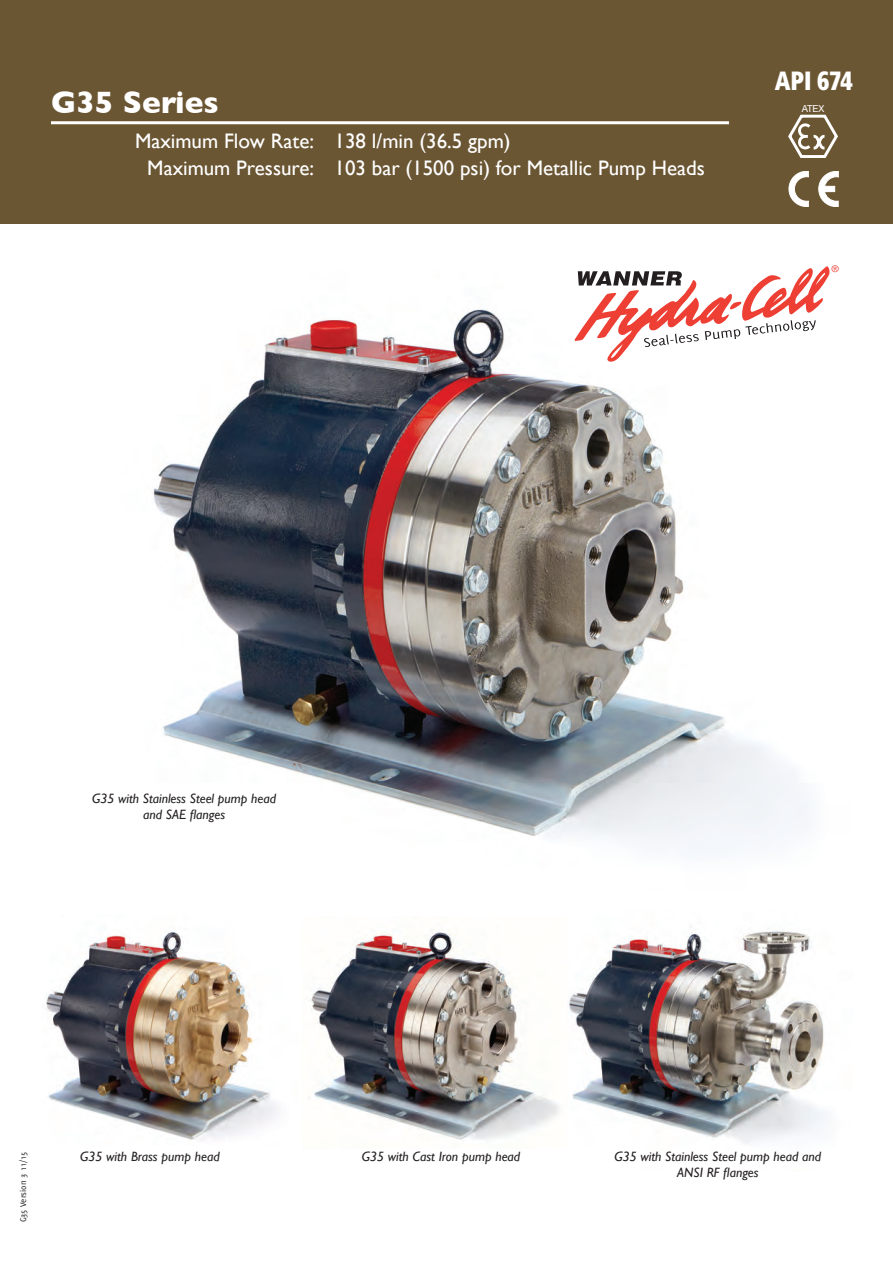
<style>
.page{position:relative;width:893px;height:1263px;background:#fff}
.page>*{position:absolute;margin:0;border:0;box-sizing:border-box;transform-origin:0 0}
.t1{font:700 31.5px "Gill Sans";color:#fff}
.t2{font:900 condensed 26.4px "Frutiger";letter-spacing:-.015em;color:#fff;scale:.9 1}
.t3{font:21px "Gill Sans";color:#fff}
.t4{font:italic 13.5px/16.5px "Gill Sans";color:#231f20;text-align:center}
.t5{font:9.6px "Helvetica Neue";color:#fff}
.t6{font:9px "Delicious";color:#231f20}
</style>
<div class="page">
<img style="left:153px;top:309px;width:658px;height:546px">
<img style="left:46px;top:931px;width:232px;height:209px">
<img style="left:308px;top:929px;width:251px;height:211px">
<img style="left:569px;top:926px;width:258px;height:217px">
<svg style="left:574px;top:265px;width:265px;height:97px"></svg>
<div style="left:0;top:0;width:893px;height:223px;background:#6b5633"></div>
<hr style="left:51px;top:121px;width:678px;height:3px;background:#fff">
<svg style="left:788px;top:115px;width:50px;height:43px"></svg>
<svg style="left:819px;top:171px;width:19px;height:36px"></svg>
<svg style="left:789px;top:171px;width:19px;height:36px"></svg>
<p class="t1" style="left:51px;top:84px;width:169px">G35 Series</p>
<p class="t3" style="left:135px;top:128px;width:377px">Maximum Flow Rate: 138 l/min (36.5 gpm)</p>
<p class="t3" style="left:147px;top:155px;width:559px">Maximum Pressure: 103 bar (1500 psi) for Metallic Pump Heads</p>
<p class="t2" style="left:775px;top:64px;width:88px">API 674</p>
<p class="t5" style="left:802px;top:103px;width:24px">ATEX</p>
<p class="t4" style="left:92px;top:790px;width:185px">G35 with Stainless Steel pump head and SAE flanges</p>
<p class="t6" style="left:18px;top:1222px;width:72px;rotate:-90deg">G35 Version 3 11/15</p>
<p class="t4" style="left:80px;top:1148px;width:141px">G35 with Brass pump head</p>
<p class="t4" style="left:362px;top:1148px;width:160px">G35 with Cast Iron pump head</p>
<p class="t4" style="left:614px;top:1148px;width:208px">G35 with Stainless Steel pump head and<br>ANSI RF flanges</p>
</div>
